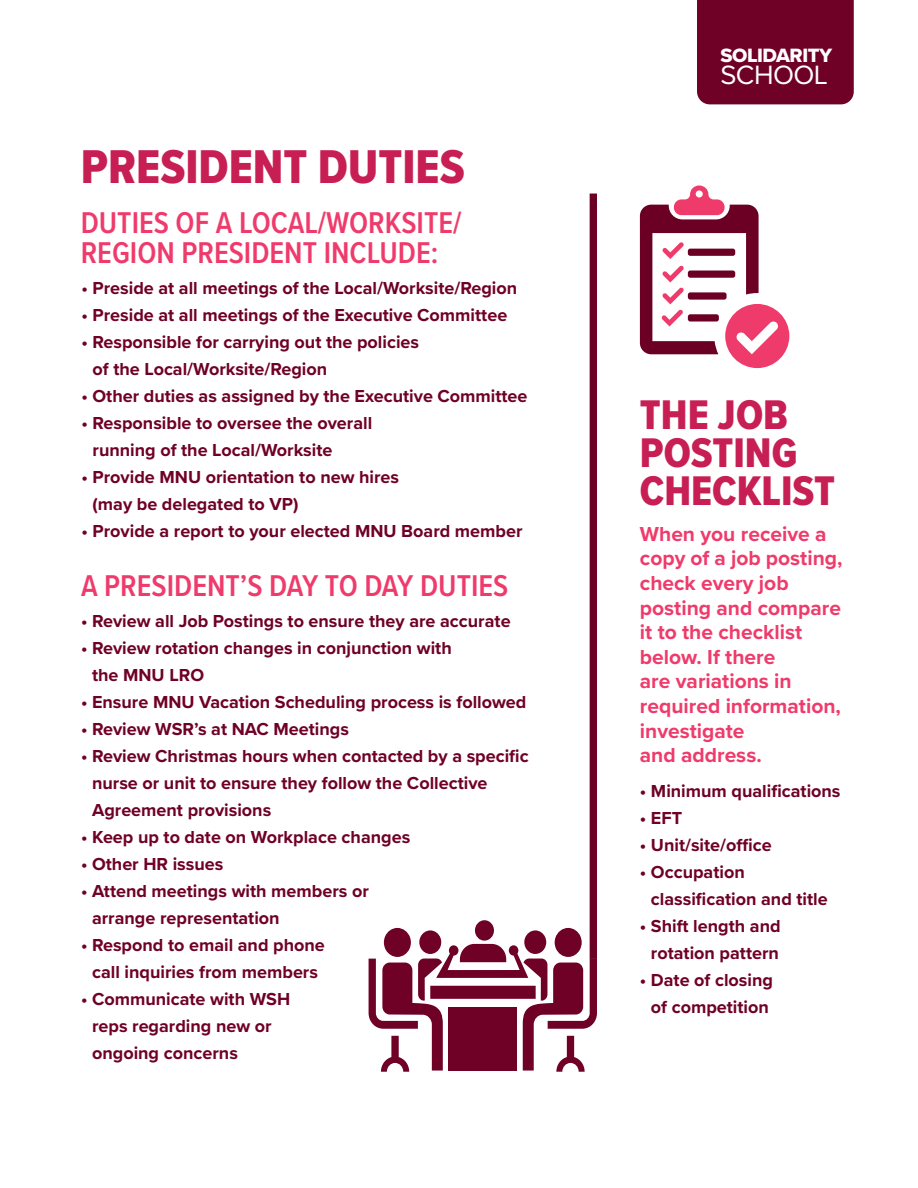
<style>
.page{position:relative;width:918px;height:1188px;background:#fff}
.page>*{position:absolute;margin:0;border:0;box-sizing:border-box;transform-origin:0 0}
.t1{font:49.2px "Proxima Nova Cond Extrabld";color:#c71e54}
.t2{font:42.9px/37.7px "Proxima Nova Cond Extrabld";color:#c71e54}
.t3{font:600 31.2px/30.2px "Proxima Nova Cond";color:#ef3b6b}
.t4{font:27.45px "Proxima Nova";letter-spacing:-.02em;color:#fff}
.t5{font:700 21px/24.6px "Proxima Nova";color:#ef3b6b}
.t6{font:19.95px "Proxima Nova Extrabld";letter-spacing:-.02em;color:#fff}
.t7{font:700 18px/27px "Proxima Nova";color:#6f0126}
</style>
<div class="page">
<div style="left:697px;top:0;width:157px;height:104px;background:#6f0126"></div>
<div style="left:590px;top:194px;width:7px;height:765px;background:#6b0024"></div>
<svg style="left:369px;top:928px;width:228px;height:144px"></svg>
<div style="left:475px;top:920px;width:19px;height:21px;background:#6f0126;border-radius:50%"></div>
<svg style="left:640px;top:185px;width:149px;height:183px"></svg>
<p class="t1" style="left:81px;top:130px;width:386px">PRESIDENT DUTIES</p>
<p class="t3" style="left:81px;top:206px;width:382px">DUTIES OF A LOCAL/WORKSITE/<br>REGION PRESIDENT INCLUDE:</p>
<p class="t7" style="left:82px;top:274px;width:437px">• Preside at all meetings of the Local/Worksite/Region</p>
<p class="t7" style="left:82px;top:301px;width:427px">• Preside at all meetings of the Executive Committee</p>
<p class="t7" style="left:93px;top:328px;width:328px;text-indent:-11px">• Responsible for carrying out the policies of the Local/Worksite/Region</p>
<p class="t7" style="left:82px;top:382px;width:448px">• Other duties as assigned by the Executive Committee</p>
<p class="t7" style="left:93px;top:409px;width:281px;text-indent:-11px">• Responsible to oversee the overall running of the Local/Worksite</p>
<p class="t7" style="left:93px;top:463px;width:308px;text-indent:-11px">• Provide MNU orientation to new hires (may be delegated to VP)</p>
<p class="t7" style="left:82px;top:517px;width:443px">• Provide a report to your elected MNU Board member</p>
<p class="t3" style="left:81px;top:569px;width:429px">A PRESIDENT’S DAY TO DAY DUTIES</p>
<p class="t7" style="left:81px;top:607px;width:431px">• Review all Job Postings to ensure they are accurate</p>
<p class="t7" style="left:92px;top:634px;width:361px;text-indent:-11px">• Review rotation changes in conjunction with the MNU LRO</p>
<p class="t7" style="left:81px;top:688px;width:447px">• Ensure MNU Vacation Scheduling process is followed</p>
<p class="t7" style="left:81px;top:715px;width:269px">• Review WSR’s at NAC Meetings</p>
<p class="t7" style="left:92px;top:742px;width:438px;text-indent:-11px">• Review Christmas hours when contacted by a specific nurse or unit to ensure they follow the Collective<br>Agreement provisions</p>
<p class="t7" style="left:81px;top:823px;width:331px">• Keep up to date on Workplace changes</p>
<p class="t7" style="left:81px;top:850px;width:144px">• Other HR issues</p>
<p class="t7" style="left:92px;top:877px;width:278px;text-indent:-11px">• Attend meetings with members or arrange representation</p>
<p class="t7" style="left:81px;top:931px;width:245px;text-align:center">• Respond to email and phone call inquiries from members</p>
<p class="t7" style="left:92px;top:985px;width:200px;text-indent:-11px">• Communicate with WSH reps regarding new or ongoing concerns</p>
<p class="t6" style="left:720px;top:40px;width:113px">SOLIDARITY</p>
<p class="t4" style="left:720px;top:55px;width:109px">SCHOOL</p>
<p class="t2" style="left:640px;top:396px;width:197px">THE JOB<br>POSTING<br>CHECKLIST</p>
<p class="t5" style="left:640px;top:521px;width:204px">When you receive a copy of a job posting, check every job posting and compare it to the checklist below. If there<br>are variations in required information, investigate<br>and address.</p>
<p class="t7" style="left:640px;top:777px;width:202px">• Minimum qualifications</p>
<p class="t7" style="left:640px;top:804px;width:44px">• EFT</p>
<p class="t7" style="left:640px;top:831px;width:133px">• Unit/site/office</p>
<p class="t7" style="left:651px;top:858px;width:178px;text-indent:-11px">• Occupation classification and title</p>
<p class="t7" style="left:640px;top:912px;width:142px;text-align:center">• Shift length and rotation pattern</p>
<p class="t7" style="left:640px;top:966px;width:135px;text-align:center">• Date of closing of competition</p>
</div>
